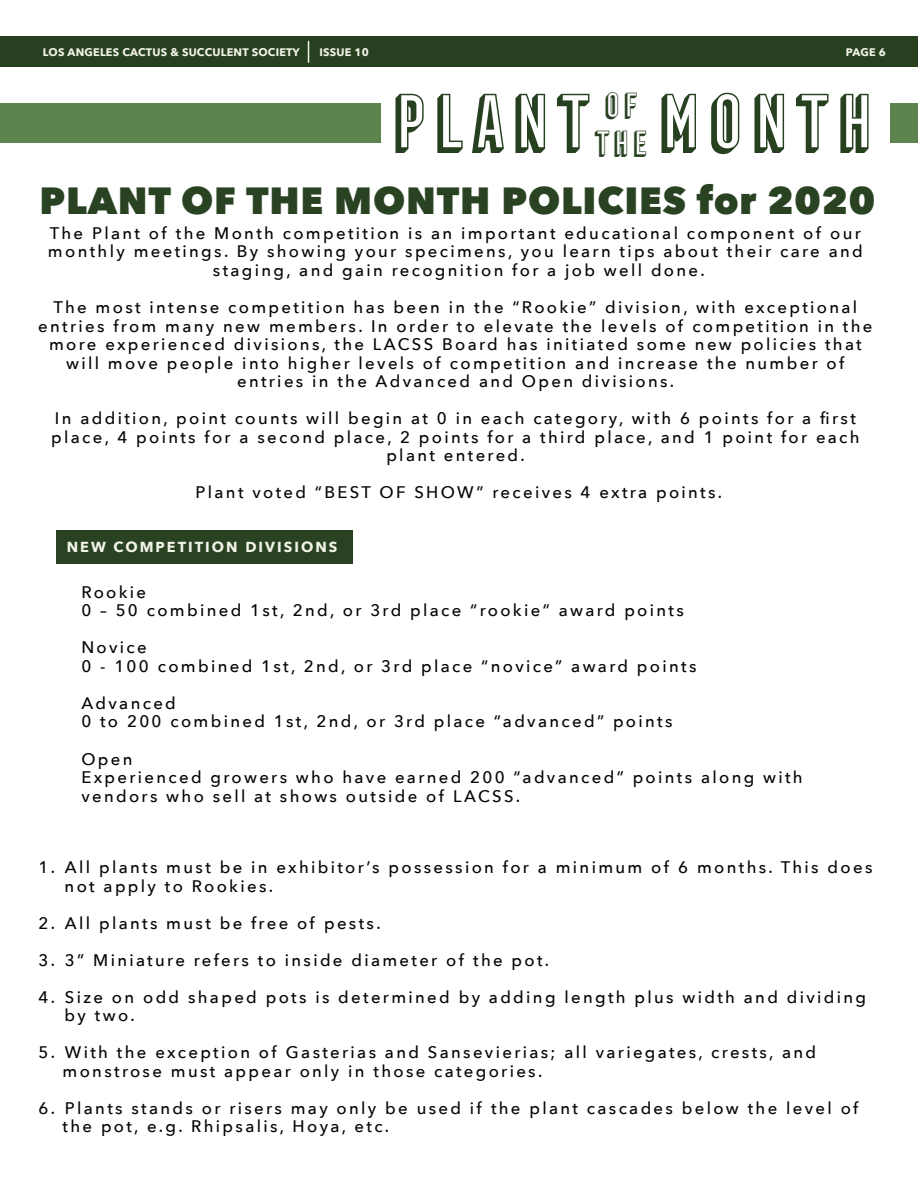
<style>
.page{position:relative;width:918px;height:1188px;background:#fff}
.page>*{position:absolute;margin:0;border:0;box-sizing:border-box;transform-origin:0 0}
.t1{font:72.15px "Frontage Condensed 3 D";letter-spacing:.02em;color:#274120}
.t2{font:800 37.8px "Avenir Next";letter-spacing:.02em;color:#294222}
.t3{font:32.1px/37px "Frontage Condensed 3 D";color:#274120}
.t4{font:500 16.65px/18.6px "Avenir Next";letter-spacing:.14em;color:#050504}
.t5{font:700 14.55px "Avenir Next";letter-spacing:.14em;color:#f3f4e9}
.t6{font:700 10.95px "Avenir Next";letter-spacing:.02em;color:#f3f4e9}
</style>
<div class="page">
<div style="left:0;top:37px;width:918px;height:30px;background:#274120"></div>
<svg style="left:308px;top:41px;width:1px;height:21px"></svg>
<div style="left:891px;top:103px;width:27px;height:40px;background:#5d844c"></div>
<div style="left:0;top:103px;width:381px;height:40px;background:#5d844c"></div>
<div style="left:56px;top:530px;width:297px;height:34px;background:#294222"></div>
<p class="t6" style="left:43px;top:43px;width:259px">LOS ANGELES CACTUS &amp; SUCCULENT SOCIETY</p>
<p class="t6" style="left:320px;top:43px;width:51px">ISSUE 10</p>
<p class="t6" style="left:846px;top:43px;width:42px">PAGE 6</p>
<h1 class="t1" style="left:388px;top:81px;width:489px">PLANT MONTH</h1>
<h3 class="t3" style="left:594px;top:88px;width:56px">OF<br>THE</h3>
<h2 class="t2" style="left:40px;top:178px;width:837px">PLANT OF THE MONTH POLICIES for 2020</h2>
<p class="t4" style="left:48px;top:223px;width:816px;text-align:center">The Plant of the Month competition is an important educational component of our monthly meetings. By showing your specimens, you learn tips about their care and staging, and gain recognition for a job well done.</p>
<p class="t4" style="left:38px;top:297px;width:836px;text-align:center">The most intense competition has been in the “Rookie” division, with exceptional entries from many new members. In order to elevate the levels of competition in the more experienced divisions, the LACSS Board has initiated some new policies that will move people into higher levels of competition and increase the number of entries in the Advanced and Open divisions.</p>
<p class="t4" style="left:51px;top:409px;width:810px;text-align:center">In addition, point counts will begin at 0 in each category, with 6 points for a first place, 4 points for a second place, 2 points for a third place, and 1 point for each plant entered.</p>
<p class="t4" style="left:196px;top:483px;width:528px">Plant voted “BEST OF SHOW” receives 4 extra points.</p>
<p class="t5" style="left:67px;top:534px;width:272px">NEW COMPETITION DIVISIONS</p>
<p class="t4" style="left:81px;top:582px;width:604px">Rookie<br>0 – 50 combined 1st, 2nd, or 3rd place “rookie” award points</p>
<p class="t4" style="left:81px;top:638px;width:617px">Novice<br>0 - 100 combined 1st, 2nd, or 3rd place “novice” award points</p>
<p class="t4" style="left:81px;top:693px;width:593px">Advanced<br>0 to 200 combined 1st, 2nd, or 3rd place “advanced” points</p>
<p class="t4" style="left:81px;top:749px;width:723px">Open<br>Experienced growers who have earned 200 “advanced” points along with vendors who sell at shows outside of LACSS.</p>
<p class="t4" style="left:65px;top:857px;width:809px;text-indent:-26px">1. All plants must be in exhibitor’s possession for a minimum of 6 months. This does not apply to Rookies.</p>
<p class="t4" style="left:39px;top:913px;width:344px">2. All plants must be free of pests.</p>
<p class="t4" style="left:39px;top:950px;width:512px">3. 3” Miniature refers to inside diameter of the pot.</p>
<p class="t4" style="left:65px;top:987px;width:803px;text-indent:-26px">4. Size on odd shaped pots is determined by adding length plus width and dividing by two.</p>
<p class="t4" style="left:63px;top:1043px;width:755px;text-indent:-24px">5. With the exception of Gasterias and Sansevierias; all variegates, crests, and monstrose must appear only in those categories.</p>
<p class="t4" style="left:63px;top:1098px;width:797px;text-indent:-24px">6. Plants stands or risers may only be used if the plant cascades below the level of the pot, e.g. Rhipsalis, Hoya, etc.</p>
</div>
